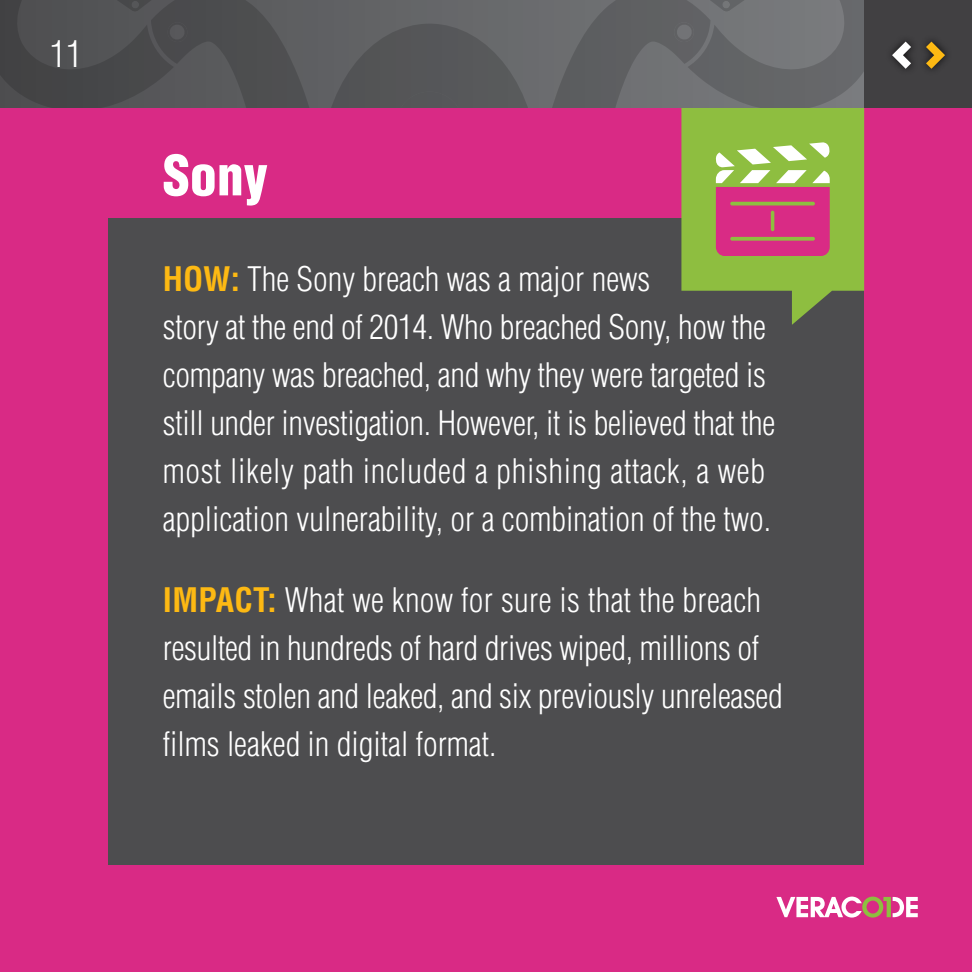
<style>
.page{position:relative;width:972px;height:972px;background:#fff}
.page>*{position:absolute;margin:0;border:0;box-sizing:border-box;transform-origin:0 0}
.t1{font:900 condensed 54px "Helvetica LT Std";color:#fff}
.t2{font:300 condensed 36px "Helvetica LT Std";color:#fff}
.t3{font:300 condensed 33px/48px "Helvetica LT Std";letter-spacing:-.01em;color:#fff}
.s1{font-weight:700;color:#fdb913}
</style>
<div class="page">
<svg style="left:0;top:0;width:864px;height:108px;background:#5c5d5f"></svg>
<div style="left:0;top:108px;width:972px;height:864px;background:#d92a85"></div>
<div style="left:109px;top:218px;width:755px;height:647px;background:#4d4d4f"></div>
<svg style="left:681px;top:108px;width:183px;height:217px;fill:#8ebe40"></svg>
<div style="left:864px;top:0;width:108px;height:108px;background:#414042"></div>
<svg style="left:776px;top:897px;width:142px;height:21px"></svg>
<svg style="left:926px;top:42px;width:19px;height:27px"></svg>
<svg style="left:892px;top:42px;width:19px;height:27px"></svg>
<svg style="left:716px;top:142px;width:114px;height:114px"></svg>
<p class="t2" style="left:50px;top:32px;width:34px">11</p>
<h1 class="t1" style="left:163px;top:141px;width:106px">Sony</h1>
<p class="t3" style="left:163px;top:254px;width:614px"><span class="s1">HOW:</span> The Sony breach was a major news<br>story at the end of 2014. Who breached Sony, how the company was breached, and why they were targeted is still under investigation. However, it is believed that the most likely path included a phishing attack, a web application vulnerability, or a combination of the two.</p>
<p class="t3" style="left:163px;top:576px;width:621px"><span class="s1">IMPACT:</span> What we know for sure is that the breach resulted in hundreds of hard drives wiped, millions of emails stolen and leaked, and six previously unreleased films leaked in digital format.</p>
</div>
